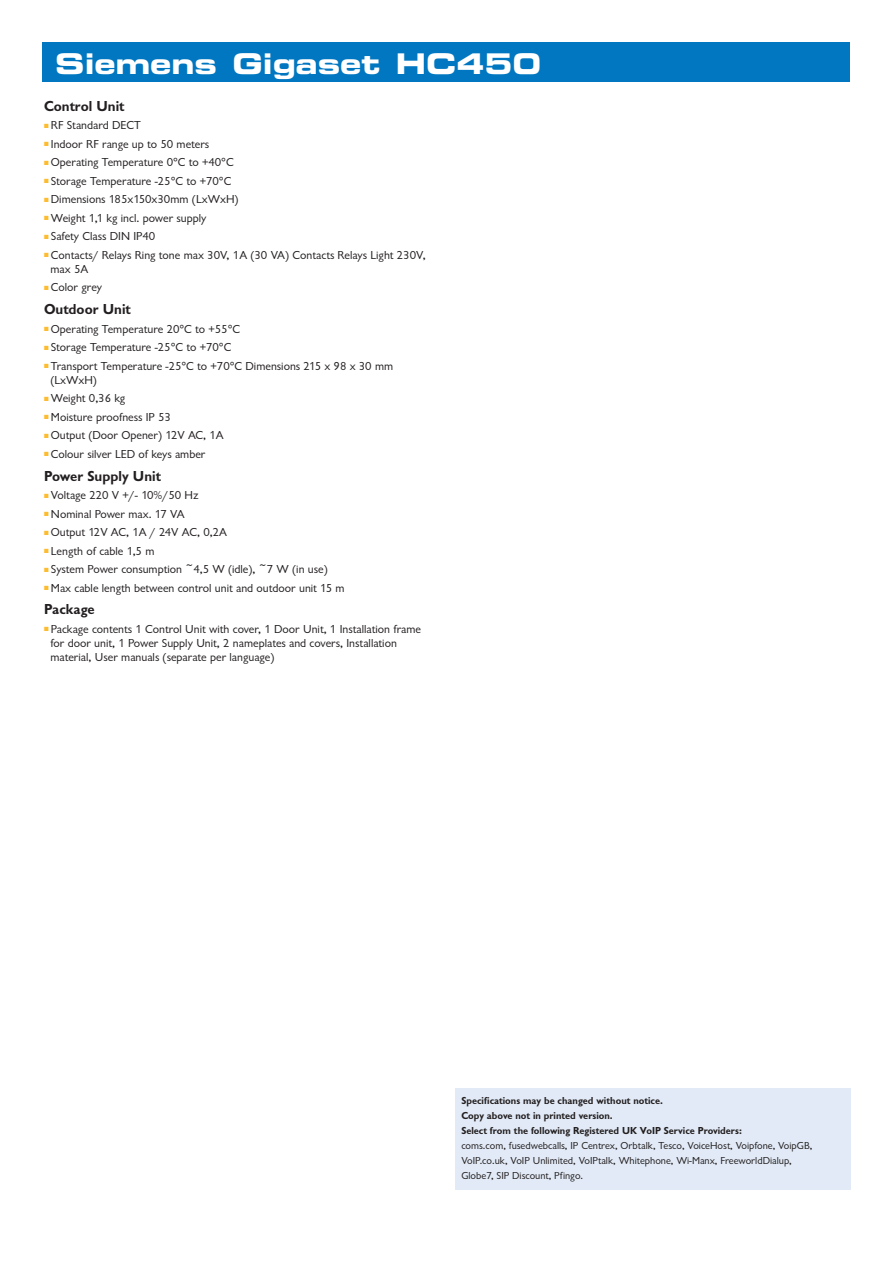
<style>
.page{position:relative;width:893px;height:1263px;background:#fff}
.page>*{position:absolute;margin:0;border:0;box-sizing:border-box;transform-origin:0 0}
.t1{font:28.5px "Eurostile Bold Extended Two";color:#fff}
.t2{font:700 15px "Giltus T";color:#231f20}
.t3{font:12px/14.2px "Giltus T";color:#231f20}
.t4{font:10.5px/15px "Giltus T";color:#231f20}
.t5{font:700 10.5px/15px "Giltus T";color:#231f20}
.s1{color:#fdbb2e}
</style>
<div class="page">
<div style="left:455px;top:1089px;width:395px;height:101px;background:#e1eaf6"></div>
<div style="left:43px;top:43px;width:807px;height:39px;background:#0077c0"></div>
<h1 class="t1" style="left:55px;top:53px;width:487px">Siemens Gigaset HC450</h1>
<p class="t2" style="left:44px;top:97px;width:82px">Control Unit</p>
<p class="t3" style="left:44px;top:118px;width:98px"><span class="s1">■</span> RF Standard DECT</p>
<p class="t3" style="left:44px;top:136px;width:167px"><span class="s1">■</span> Indoor RF range up to 50 meters</p>
<p class="t3" style="left:44px;top:155px;width:191px"><span class="s1">■</span> Operating Temperature 0°C to +40°C</p>
<p class="t3" style="left:44px;top:173px;width:189px"><span class="s1">■</span> Storage Temperature -25°C to +70°C</p>
<p class="t3" style="left:44px;top:192px;width:196px"><span class="s1">■</span> Dimensions 185x150x30mm (LxWxH)</p>
<p class="t3" style="left:44px;top:210px;width:164px"><span class="s1">■</span> Weight 1,1 kg incl. power supply</p>
<p class="t3" style="left:44px;top:229px;width:113px"><span class="s1">■</span> Safety Class DIN IP40</p>
<p class="t3" style="left:50px;top:247px;width:377px;text-indent:-6px"><span class="s1">■</span> Contacts/ Relays Ring tone max 30V, 1A (30 VA) Contacts Relays Light 230V, max 5A</p>
<p class="t3" style="left:44px;top:280px;width:60px"><span class="s1">■</span> Color grey</p>
<p class="t2" style="left:44px;top:300px;width:88px">Outdoor Unit</p>
<p class="t3" style="left:44px;top:321px;width:198px"><span class="s1">■</span> Operating Temperature 20°C to +55°C</p>
<p class="t3" style="left:44px;top:340px;width:189px"><span class="s1">■</span> Storage Temperature -25°C to +70°C</p>
<p class="t3" style="left:50px;top:358px;width:344px;text-indent:-6px"><span class="s1">■</span> Transport Temperature -25°C to +70°C Dimensions 215 x 98 x 30 mm (LxWxH)</p>
<p class="t3" style="left:44px;top:391px;width:83px"><span class="s1">■</span> Weight 0,36 kg</p>
<p class="t3" style="left:44px;top:410px;width:128px"><span class="s1">■</span> Moisture proofness IP 53</p>
<p class="t3" style="left:44px;top:428px;width:181px"><span class="s1">■</span> Output (Door Opener) 12V AC, 1A</p>
<p class="t3" style="left:44px;top:447px;width:163px"><span class="s1">■</span> Colour silver LED of keys amber</p>
<p class="t2" style="left:44px;top:467px;width:118px">Power Supply Unit</p>
<p class="t3" style="left:44px;top:488px;width:156px"><span class="s1">■</span> Voltage 220 V +/- 10%/50 Hz</p>
<p class="t3" style="left:44px;top:506px;width:142px"><span class="s1">■</span> Nominal Power max. 17 VA</p>
<p class="t3" style="left:44px;top:525px;width:184px"><span class="s1">■</span> Output 12V AC, 1A / 24V AC, 0,2A</p>
<p class="t3" style="left:44px;top:543px;width:112px"><span class="s1">■</span> Length of cable 1,5 m</p>
<p class="t3" style="left:44px;top:562px;width:285px"><span class="s1">■</span> System Power consumption ~4,5 W (idle), ~7 W (in use)</p>
<p class="t3" style="left:44px;top:580px;width:302px"><span class="s1">■</span> Max cable length between control unit and outdoor unit 15 m</p>
<p class="t2" style="left:44px;top:600px;width:52px">Package</p>
<p class="t3" style="left:50px;top:622px;width:372px;text-indent:-6px"><span class="s1">■</span> Package contents 1 Control Unit with cover, 1 Door Unit, 1 Installation frame for door unit, 1 Power Supply Unit, 2 nameplates and covers, Installation material, User manuals (separate per language)</p>
<p class="t5" style="left:461px;top:1092px;width:282px">Specifications may be changed without notice.<br>Copy above not in printed version.<br>Select from the following Registered UK VoIP Service Providers:</p>
<p class="t4" style="left:461px;top:1137px;width:353px">coms.com, fusedwebcalls, IP Centrex, Orbtalk, Tesco, VoiceHost, Voipfone, VoipGB,<br>VoIP.co.uk, VoIP Unlimited, VoIPtalk, Whitephone, Wi-Manx, FreeworldDialup,<br>Globe7, SIP Discount, Pfingo.</p>
</div>
